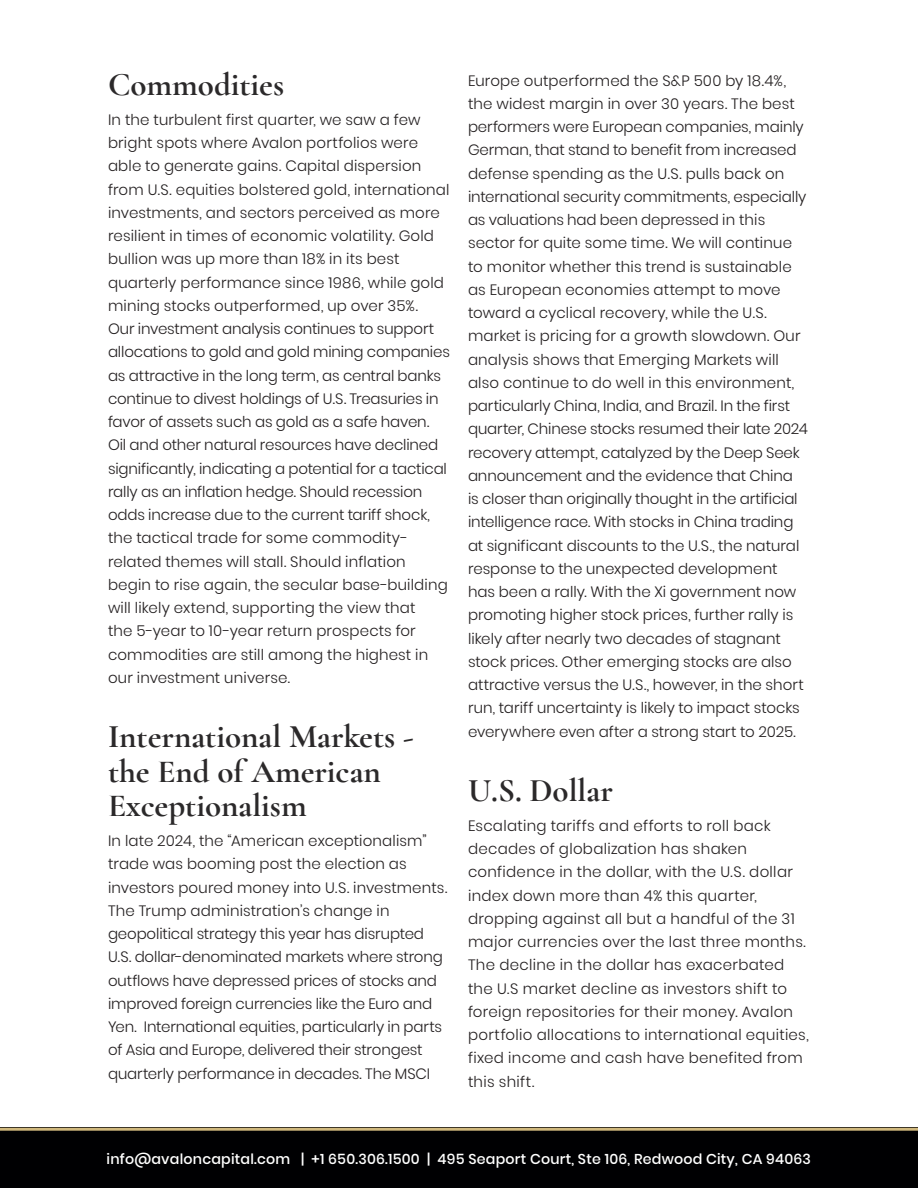
<style>
.page{position:relative;width:918px;height:1188px;background:#fff}
.page>*{position:absolute;margin:0;border:0;box-sizing:border-box;transform-origin:0 0}
.t1{font:700 33px/34.5px "Cormorant Garamond";color:#2b292a}
.t2{font:300 15px/23.2px "Poppins";color:#231f20}
.t3{font:300 15px/23.2px "Poppins";letter-spacing:.02em;color:#231f20}
.t4{font:500 14.25px "Poppins";letter-spacing:.015em;color:#fff}
</style>
<div class="page">
<div style="left:0;top:1128px;width:918px;height:60px;background:#000002"></div>
<hr style="left:0;top:1128px;width:918px;height:3px;background:#d0b87d">
<h1 class="t1" style="left:108px;top:67px;width:178px">Commodities</h1>
<p class="t2" style="left:108px;top:108px;width:344px">In the turbulent first quarter, we saw a few bright spots where Avalon portfolios were able to generate gains. Capital dispersion from U.S. equities bolstered gold, international investments, and sectors perceived as more resilient in times of economic volatility. Gold bullion was up more than 18% in its best quarterly performance since 1986, while gold mining stocks outperformed, up over 35%.<br>Our investment analysis continues to support allocations to gold and gold mining companies as attractive in the long term, as central banks continue to divest holdings of U.S. Treasuries in favor of assets such as gold as a safe haven.<br>Oil and other natural resources have declined significantly, indicating a potential for a tactical rally as an inflation hedge. Should recession odds increase due to the current tariff shock, the tactical trade for some commodity&shy;related themes will stall. Should inflation begin to rise again, the secular base-building will likely extend, supporting the view that<br>the 5-year to 10-year return prospects for commodities are still among the highest in our investment universe.</p>
<h1 class="t1" style="left:108px;top:719px;width:307px">International Markets - the End of American<br>Exceptionalism</h1>
<p class="t2" style="left:108px;top:829px;width:341px">In late 2024, the “American exceptionalism” trade was booming post the election as investors poured money into U.S. investments.<br>The Trump administration’s change in geopolitical strategy this year has disrupted U.S. dollar-denominated markets where strong outflows have depressed prices of stocks and improved foreign currencies like the Euro and Yen. International equities, particularly in parts of Asia and Europe, delivered their strongest quarterly performance in decades. The MSCI</p>
<p class="t2" style="left:468px;top:69px;width:341px">Europe outperformed the S&amp;P 500 by 18.4%, the widest margin in over 30 years. The best performers were European companies, mainly German, that stand to benefit from increased defense spending as the U.S. pulls back on international security commitments, especially as valuations had been depressed in this sector for quite some time. We will continue to monitor whether this trend is sustainable as European economies attempt to move toward a cyclical recovery, while the U.S. market is pricing for a growth slowdown. Our analysis shows that Emerging Markets will also continue to do well in this environment, particularly China, India, and Brazil. In the first quarter, Chinese stocks resumed their late 2024 recovery attempt, catalyzed by the Deep Seek announcement and the evidence that China<br>is closer than originally thought in the artificial intelligence race. With stocks in China trading at significant discounts to the U.S., the natural response to the unexpected development has been a rally. With the Xi government now promoting higher stock prices, further rally is likely after nearly two decades of stagnant stock prices. Other emerging stocks are also attractive versus the U.S., however, in the short run, tariff uncertainty is likely to impact stocks everywhere even after a strong start to 2025.</p>
<h1 class="t1" style="left:468px;top:773px;width:146px">U.S. Dollar</h1>
<p class="t3" style="left:468px;top:814px;width:342px">Escalating tariffs and efforts to roll back decades of globalization has shaken confidence in the dollar, with the U.S. dollar index down more than 4% this quarter, dropping against all but a handful of the 31 major currencies over the last three months.<br>The decline in the dollar has exacerbated the U.S market decline as investors shift to foreign repositories for their money. Avalon portfolio allocations to international equities, fixed income and cash have benefited from this shift.</p>
<p class="t4" style="left:107px;top:1149px;width:706px">info@avaloncapital.com | +1 650.306.1500 | 495 Seaport Court, Ste 106, Redwood City, CA 94063</p>
</div>
